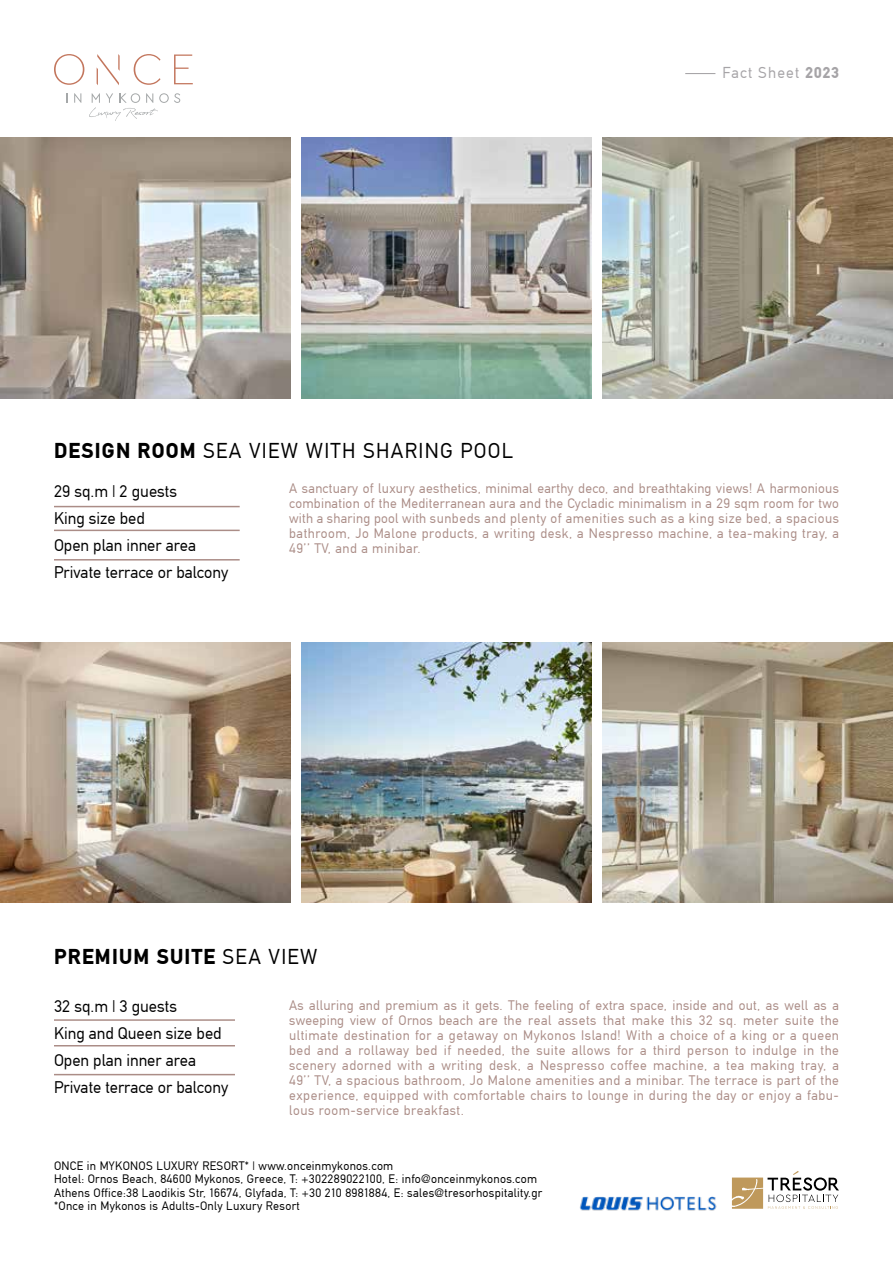
<style>
.page{position:relative;width:893px;height:1263px;background:#fff}
.page>*{position:absolute;margin:0;border:0;box-sizing:border-box;transform-origin:0 0}
.t1{font:21px "CF Din";letter-spacing:.06em;color:#000}
.t2{font:700 21px "CF Din";letter-spacing:.06em;color:#000}
.t3{font:16.5px/27px "CF Din";color:#000}
.t4{font:15.45px "CF Din";letter-spacing:.075em;color:#a6a4a7}
.t5{font:13.5px/15px "CF Din";letter-spacing:.04em;color:#ab8d87;text-align:justify}
.t6{font:12px/13.5px "CF Din";letter-spacing:.025em;color:#000}
.s1{font-weight:700}
.s2{font-weight:400}
</style>
<div class="page">
<hr style="left:54px;top:506px;width:186px;height:1px;background:#ab8d87">
<hr style="left:54px;top:1019px;width:181px;height:2px;background:#ab8d87">
<hr style="left:54px;top:530px;width:186px;height:1px;background:#ab8d87">
<hr style="left:54px;top:1045px;width:181px;height:1px;background:#ab8d87">
<hr style="left:54px;top:559px;width:186px;height:1px;background:#ab8d87">
<hr style="left:54px;top:1074px;width:181px;height:1px;background:#ab8d87">
<svg style="left:74px;top:93px;width:7px;height:10px"></svg>
<svg style="left:54px;top:54px;width:30px;height:31px"></svg>
<svg style="left:134px;top:54px;width:27px;height:31px"></svg>
<svg style="left:174px;top:55px;width:19px;height:29px"></svg>
<svg style="left:97px;top:54px;width:23px;height:31px"></svg>
<svg style="left:89px;top:93px;width:91px;height:28px"></svg>
<svg style="left:732px;top:1171px;width:107px;height:38px"></svg>
<img style="left:579px;top:1196px;width:138px;height:15px">
<hr style="left:685px;top:73px;width:30px;height:1px;background:#a6a4a7">
<img style="left:0;top:138px;width:291px;height:260px">
<img style="left:0;top:642px;width:291px;height:261px">
<img style="left:301px;top:138px;width:291px;height:260px">
<img style="left:301px;top:642px;width:291px;height:261px">
<img style="left:602px;top:138px;width:291px;height:260px">
<img style="left:602px;top:642px;width:291px;height:261px">
<h1 class="t1" style="left:54px;top:440px;width:461px"><span class="s1">DESIGN ROOM</span> SEA VIEW WITH SHARING POOL</h1>
<p class="t4" style="left:722px;top:65px;width:118px">Fact Sheet <span class="s1">2023</span></p>
<p class="t3" style="left:54px;top:479px;width:176px">29 sq.m | 2 guests<br>King size bed<br>Open plan inner area<br>Private terrace or balcony</p>
<p class="t5" style="left:289px;top:481px;width:551px">A sanctuary of luxury aesthetics, minimal earthy deco, and breathtaking views! A harmonious combination of the Mediterranean aura and the Cycladic minimalism in a 29 sqm room for two with a sharing pool with sunbeds and plenty of amenities such as a king size bed, a spacious bathroom, Jo Malone products, a writing desk, a Nespresso machine, a tea-making tray, a 49’’ TV, and a minibar.</p>
<h1 class="t2" style="left:54px;top:946px;width:265px">PREMIUM SUITE <span class="s2">SEA VIEW</span></h1>
<p class="t3" style="left:54px;top:993px;width:176px">32 sq.m | 3 guests<br>King and Queen size bed<br>Open plan inner area<br>Private terrace or balcony</p>
<p class="t5" style="left:289px;top:998px;width:551px">As alluring and premium as it gets. The feeling of extra space, inside and out, as well as a sweeping view of Ornos beach are the real assets that make this 32 sq. meter suite the ultimate destination for a getaway on Mykonos Island! With a choice of a king or a queen bed and a rollaway bed if needed, the suite allows for a third person to indulge in the scenery adorned with a writing desk, a Nespresso coffee machine, a tea making tray, a 49’’ TV, a spacious bathroom, Jo Malone amenities and a minibar. The terrace is part of the experience, equipped with comfortable chairs to lounge in during the day or enjoy a fabu&shy;lous room-service breakfast.</p>
<p class="t6" style="left:54px;top:1159px;width:490px">ONCE in MYKONOS LUXURY RESORT* | www.onceinmykonos.com<br>Hotel: Ornos Beach, 84600 Mykonos, Greece, T: +302289022100, E: info@onceinmykonos.com Athens Office:38 Laodikis Str, 16674, Glyfada, T: +30 210 8981884, E: sales@tresorhospitality.gr *Once in Mykonos is Adults-Only Luxury Resort</p>
</div>
